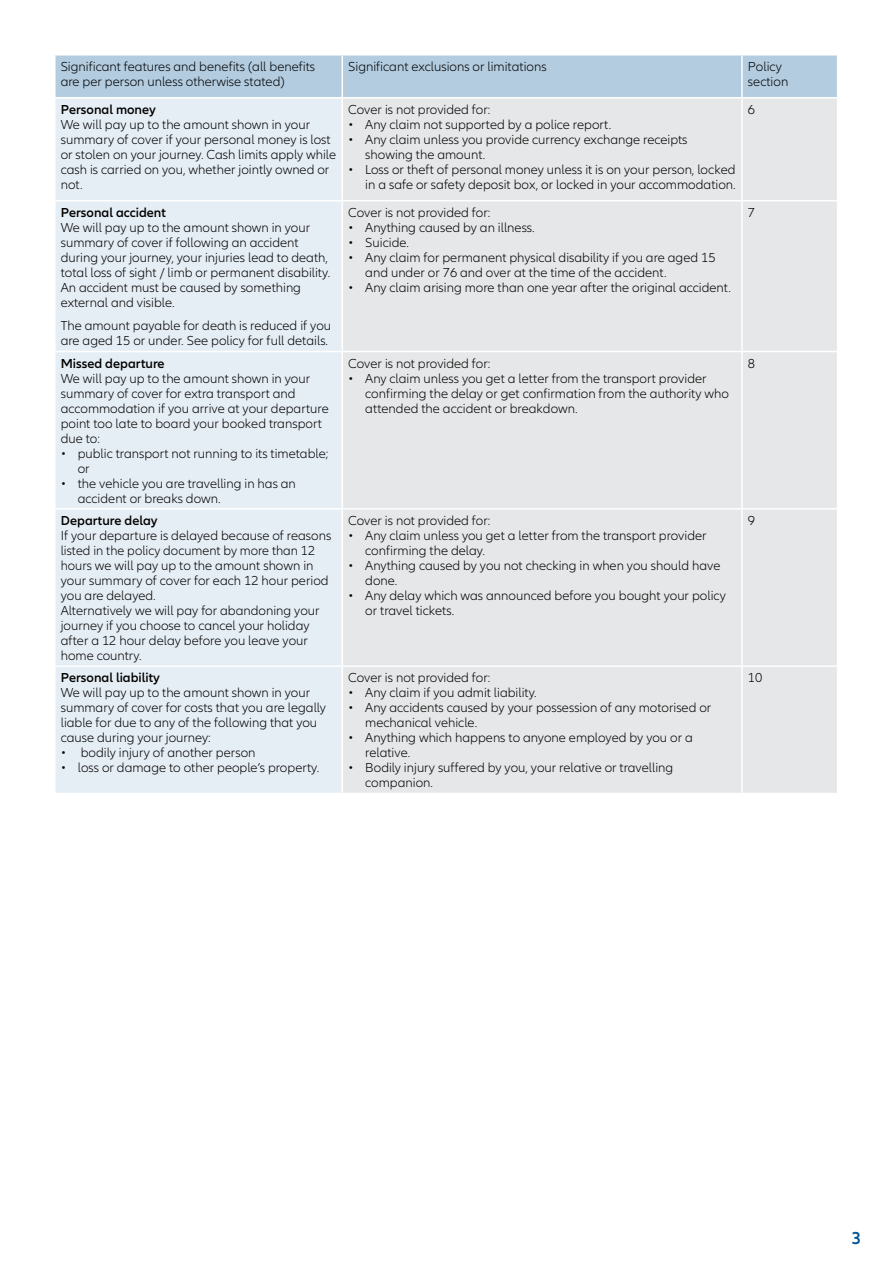
<style>
.page{position:relative;width:893px;height:1263px;background:#fff}
.page>*{position:absolute;margin:0;border:0;box-sizing:border-box;transform-origin:0 0}
.t1{font:600 18px "Allianz Neo";color:#005399}
.t2{font:300 13.5px/15px "Allianz Neo";color:#000}
.t3{font:600 13.5px "Allianz Neo";color:#000}
</style>
<div class="page">
<div style="left:56px;top:56px;width:781px;height:41px;background:#b3cce0"></div>
<div style="left:56px;top:99px;width:285px;height:694px;background:#e6eef5"></div>
<div style="left:343px;top:99px;width:494px;height:694px;background:#e6e7e8"></div>
<hr style="left:341px;top:56px;width:2px;height:41px;background:#fff">
<hr style="left:741px;top:56px;width:2px;height:41px;background:#fff">
<hr style="left:741px;top:99px;width:2px;height:101px;background:#fff">
<hr style="left:741px;top:201px;width:2px;height:150px;background:#fff">
<hr style="left:741px;top:352px;width:2px;height:156px;background:#fff">
<hr style="left:741px;top:510px;width:2px;height:155px;background:#fff">
<hr style="left:741px;top:667px;width:2px;height:126px;background:#fff">
<hr style="left:54px;top:200px;width:288px;height:1px;background:#fff">
<hr style="left:342px;top:200px;width:400px;height:1px;background:#fff">
<hr style="left:742px;top:200px;width:96px;height:1px;background:#fff">
<hr style="left:54px;top:351px;width:288px;height:1px;background:#fff">
<hr style="left:342px;top:351px;width:400px;height:1px;background:#fff">
<hr style="left:742px;top:351px;width:96px;height:1px;background:#fff">
<hr style="left:54px;top:508px;width:288px;height:2px;background:#fff">
<hr style="left:342px;top:508px;width:400px;height:2px;background:#fff">
<hr style="left:742px;top:508px;width:96px;height:2px;background:#fff">
<hr style="left:54px;top:665px;width:288px;height:2px;background:#fff">
<hr style="left:342px;top:665px;width:400px;height:2px;background:#fff">
<hr style="left:742px;top:665px;width:96px;height:2px;background:#fff">
<p class="t2" style="left:61px;top:59px;width:256px">Significant features and benefits (all benefits are per person unless otherwise stated)</p>
<p class="t2" style="left:348px;top:59px;width:200px">Significant exclusions or limitations</p>
<p class="t2" style="left:748px;top:59px;width:42px">Policy section</p>
<p class="t3" style="left:61px;top:102px;width:97px">Personal money</p>
<p class="t2" style="left:61px;top:118px;width:277px">We will pay up to the amount shown in your summary of cover if your personal money is lost or stolen on your journey. Cash limits apply while cash is carried on you, whether jointly owned or not.</p>
<p class="t2" style="left:348px;top:102px;width:144px">Cover is not provided for:</p>
<p class="t2" style="left:348px;top:117px;width:265px">• Any claim not supported by a police report.</p>
<p class="t2" style="left:365px;top:132px;width:324px;text-indent:-17px">• Any claim unless you provide currency exchange receipts showing the amount.</p>
<p class="t2" style="left:348px;top:162px;width:389px;text-align:right">• Loss or theft of personal money unless it is on your person, locked in a safe or safety deposit box, or locked in your accommodation.</p>
<p class="t2" style="left:748px;top:102px;width:9px">6</p>
<p class="t3" style="left:61px;top:205px;width:107px">Personal accident</p>
<p class="t2" style="left:61px;top:220px;width:271px">We will pay up to the amount shown in your summary of cover if following an accident during your journey, your injuries lead to death, total loss of sight / limb or permanent disability.<br>An accident must be caused by something external and visible.</p>
<p class="t2" style="left:61px;top:319px;width:272px">The amount payable for death is reduced if you are aged 15 or under. See policy for full details.</p>
<p class="t3" style="left:61px;top:355px;width:105px">Missed departure</p>
<p class="t2" style="left:61px;top:371px;width:270px">We will pay up to the amount shown in your summary of cover for extra transport and accommodation if you arrive at your departure point too late to board your booked transport due to:</p>
<p class="t2" style="left:78px;top:446px;width:252px;text-indent:-17px">• public transport not running to its timetable; or</p>
<p class="t2" style="left:78px;top:476px;width:220px;text-indent:-17px">• the vehicle you are travelling in has an accident or breaks down.</p>
<p class="t3" style="left:61px;top:513px;width:98px">Departure delay</p>
<p class="t2" style="left:61px;top:528px;width:272px">If your departure is delayed because of reasons listed in the policy document by more than 12 hours we will pay up to the amount shown in your summary of cover for each 12 hour period you are delayed.<br>Alternatively we will pay for abandoning your journey if you choose to cancel your holiday after a 12 hour delay before you leave your home country.</p>
<p class="t3" style="left:61px;top:670px;width:101px">Personal liability</p>
<p class="t2" style="left:61px;top:686px;width:267px">We will pay up to the amount shown in your summary of cover for costs that you are legally liable for due to any of the following that you cause during your journey:</p>
<p class="t2" style="left:61px;top:746px;width:196px">• bodily injury of another person</p>
<p class="t2" style="left:61px;top:761px;width:260px">• loss or damage to other people’s property.</p>
<p class="t2" style="left:348px;top:205px;width:144px">Cover is not provided for:</p>
<p class="t2" style="left:348px;top:220px;width:188px">• Anything caused by an illness.</p>
<p class="t2" style="left:348px;top:235px;width:62px">• Suicide.</p>
<p class="t2" style="left:365px;top:250px;width:352px;text-indent:-17px">• Any claim for permanent physical disability if you are aged 15 and under or 76 and over at the time of the accident.</p>
<p class="t2" style="left:348px;top:280px;width:384px">• Any claim arising more than one year after the original accident.</p>
<p class="t2" style="left:348px;top:356px;width:144px">Cover is not provided for:</p>
<p class="t2" style="left:365px;top:371px;width:365px;text-indent:-17px">• Any claim unless you get a letter from the transport provider confirming the delay or get confirmation from the authority who attended the accident or breakdown.</p>
<p class="t2" style="left:348px;top:513px;width:144px">Cover is not provided for:</p>
<p class="t2" style="left:365px;top:528px;width:343px;text-indent:-17px">• Any claim unless you get a letter from the transport provider confirming the delay.</p>
<p class="t2" style="left:365px;top:558px;width:357px;text-indent:-17px">• Anything caused by you not checking in when you should have done.</p>
<p class="t2" style="left:365px;top:588px;width:362px;text-indent:-17px">• Any delay which was announced before you bought your policy or travel tickets.</p>
<p class="t2" style="left:348px;top:671px;width:144px">Cover is not provided for:</p>
<p class="t2" style="left:348px;top:686px;width:190px">• Any claim if you admit liability.</p>
<p class="t2" style="left:365px;top:701px;width:348px;text-indent:-17px">• Any accidents caused by your possession of any motorised or mechanical vehicle.</p>
<p class="t2" style="left:365px;top:731px;width:329px;text-indent:-17px">• Anything which happens to anyone employed by you or a relative.</p>
<p class="t2" style="left:365px;top:761px;width:310px;text-indent:-17px">• Bodily injury suffered by you, your relative or travelling companion.</p>
<p class="t2" style="left:748px;top:205px;width:9px">7</p>
<p class="t2" style="left:748px;top:356px;width:9px">8</p>
<p class="t2" style="left:748px;top:513px;width:9px">9</p>
<p class="t2" style="left:748px;top:671px;width:16px">10</p>
<h1 class="t1" style="left:852px;top:1228px;width:11px">3</h1>
</div>
